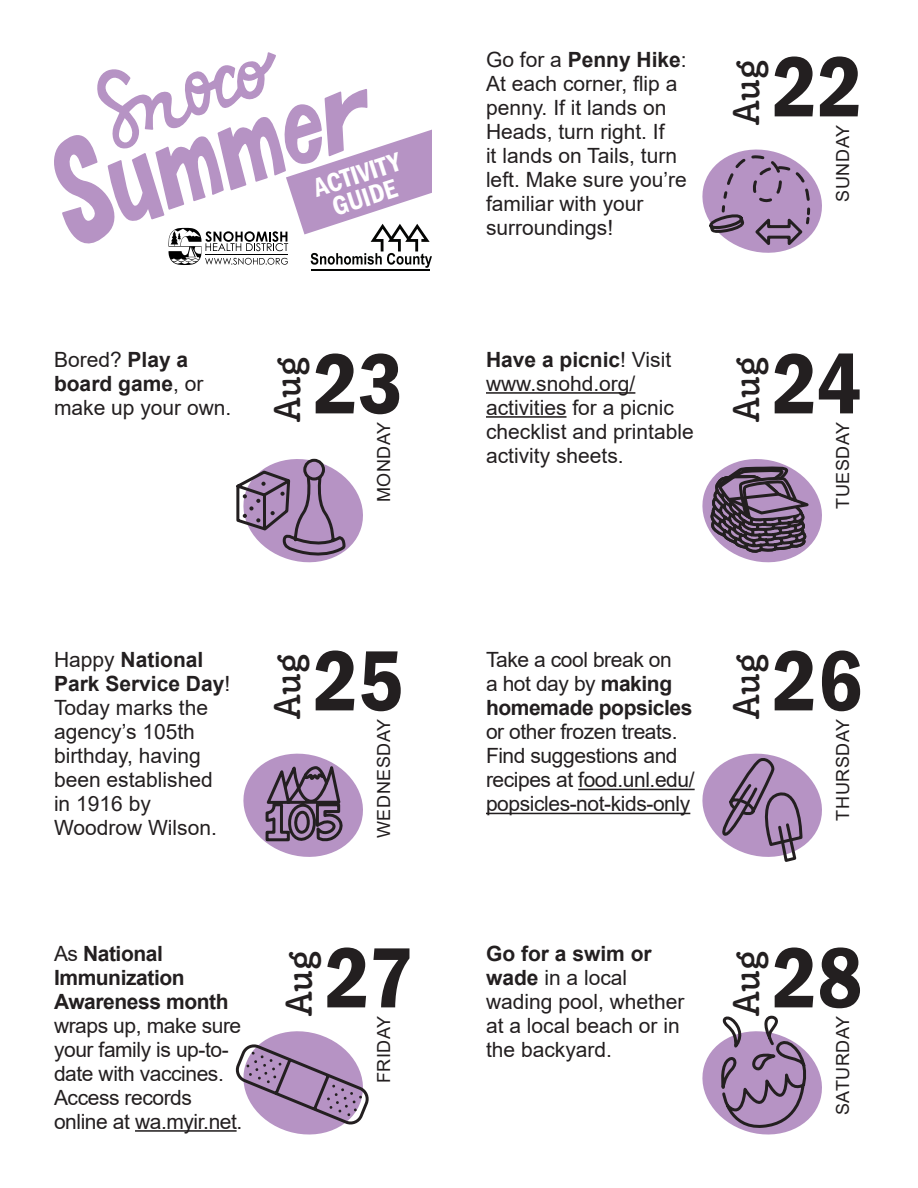
<style>
.page{position:relative;width:918px;height:1188px;background:#fff}
.page>*{position:absolute;margin:0;border:0;box-sizing:border-box;transform-origin:0 0}
.t1{font:600 condensed 88.5px "Franklin Gothic";color:#231f20}
.t2{font:500 36px "Liebe Ruth";letter-spacing:-.005em;color:#231f20}
.t3{font:600 condensed 27px "Franklin Gothic";color:#fff}
.t4{font:21px/24px "Arial";color:#231f20}
.t5{font:21px/24px "Arial";letter-spacing:-.02em;color:#231f20}
.t6{font:18px "Arial";letter-spacing:.035em;color:#231f20}
.s1{font-weight:700}
</style>
<div class="page">
<hr style="left:311px;top:269px;width:119px;height:1px;background:#040503">
<hr style="left:486px;top:392px;width:149px;height:2px;background:#231f20">
<hr style="left:486px;top:416px;width:81px;height:2px;background:#231f20">
<hr style="left:578px;top:789px;width:117px;height:1px;background:#231f20">
<hr style="left:486px;top:813px;width:204px;height:1px;background:#231f20">
<hr style="left:135px;top:1130px;width:102px;height:2px;background:#231f20">
<svg style="left:54px;top:52px;width:314px;height:192px"></svg>
<svg style="left:168px;top:130px;width:264px;height:138px"></svg>
<svg style="left:702px;top:149px;width:120px;height:104px"></svg>
<svg style="left:236px;top:458px;width:127px;height:105px"></svg>
<svg style="left:702px;top:459px;width:120px;height:104px"></svg>
<svg style="left:702px;top:753px;width:120px;height:109px"></svg>
<svg style="left:235px;top:753px;width:134px;height:382px"></svg>
<svg style="left:702px;top:1015px;width:120px;height:120px"></svg>
<p class="t3" style="left:309px;top:171px;width:92px;rotate:-18deg">ACTIVITY</p>
<p class="t3" style="left:327px;top:191px;width:68px;rotate:-18deg">GUIDE</p>
<p class="t4" style="left:486px;top:48px;width:202px">Go for a <span class="s1">Penny Hike</span>:<br>At each corner, flip a penny. If it lands on<br>Heads, turn right. If<br>it lands on Tails, turn left. Make sure you’re familiar with your surroundings!</p>
<p class="t1" style="left:772px;top:28px;width:92px">22</p>
<p class="t2" style="left:726px;top:125px;width:67px;rotate:-90deg">Aug</p>
<p class="t6" style="left:830px;top:202px;width:78px;rotate:-90deg">SUNDAY</p>
<p class="t4" style="left:54px;top:347px;width:179px">Bored? <span class="s1">Play a board game</span>, or make up your own.</p>
<p class="t4" style="left:486px;top:347px;width:209px"><span class="s1">Have a picnic</span>! Visit www.snohd.org/ activities for a picnic checklist and printable activity sheets.</p>
<p class="t1" style="left:313px;top:325px;width:92px">23</p>
<p class="t1" style="left:772px;top:325px;width:91px">24</p>
<p class="t2" style="left:267px;top:422px;width:67px;rotate:-90deg">Aug</p>
<p class="t2" style="left:726px;top:422px;width:67px;rotate:-90deg">Aug</p>
<p class="t6" style="left:371px;top:502px;width:82px;rotate:-90deg">MONDAY</p>
<p class="t6" style="left:830px;top:509px;width:89px;rotate:-90deg">TUESDAY</p>
<p class="t1" style="left:313px;top:622px;width:92px">25</p>
<p class="t1" style="left:772px;top:622px;width:92px">26</p>
<p class="t4" style="left:54px;top:648px;width:178px">Happy <span class="s1">National<br>Park Service Day</span>!<br>Today marks the agency’s 105th birthday, having been established in 1916 by<br>Woodrow Wilson.</p>
<p class="t5" style="left:486px;top:648px;width:210px">Take a cool break on<br>a hot day by <span class="s1">making homemade popsicles </span>or other frozen treats.<br>Find suggestions and recipes at food.unl.edu/ popsicles-not-kids-only</p>
<p class="t2" style="left:267px;top:719px;width:67px;rotate:-90deg">Aug</p>
<p class="t2" style="left:726px;top:719px;width:67px;rotate:-90deg">Aug</p>
<p class="t6" style="left:371px;top:838px;width:121px;rotate:-90deg">WEDNESDAY</p>
<p class="t6" style="left:830px;top:821px;width:104px;rotate:-90deg">THURSDAY</p>
<p class="t5" style="left:54px;top:941px;width:190px">As <span class="s1">National<br>Immunization<br>Awareness month </span>wraps up, make sure your family is up-to&shy;date with vaccines.<br>Access records online at wa.myir.net.</p>
<p class="t4" style="left:486px;top:941px;width:200px"><span class="s1">Go for a swim or wade</span> in a local wading pool, whether at a local beach or in the backyard.</p>
<p class="t1" style="left:325px;top:919px;width:90px">27</p>
<p class="t1" style="left:772px;top:919px;width:92px">28</p>
<p class="t2" style="left:278px;top:1016px;width:67px;rotate:-90deg">Aug</p>
<p class="t2" style="left:726px;top:1016px;width:67px;rotate:-90deg">Aug</p>
<p class="t6" style="left:371px;top:1083px;width:69px;rotate:-90deg">FRIDAY</p>
<p class="t6" style="left:830px;top:1115px;width:101px;rotate:-90deg">SATURDAY</p>
</div>
